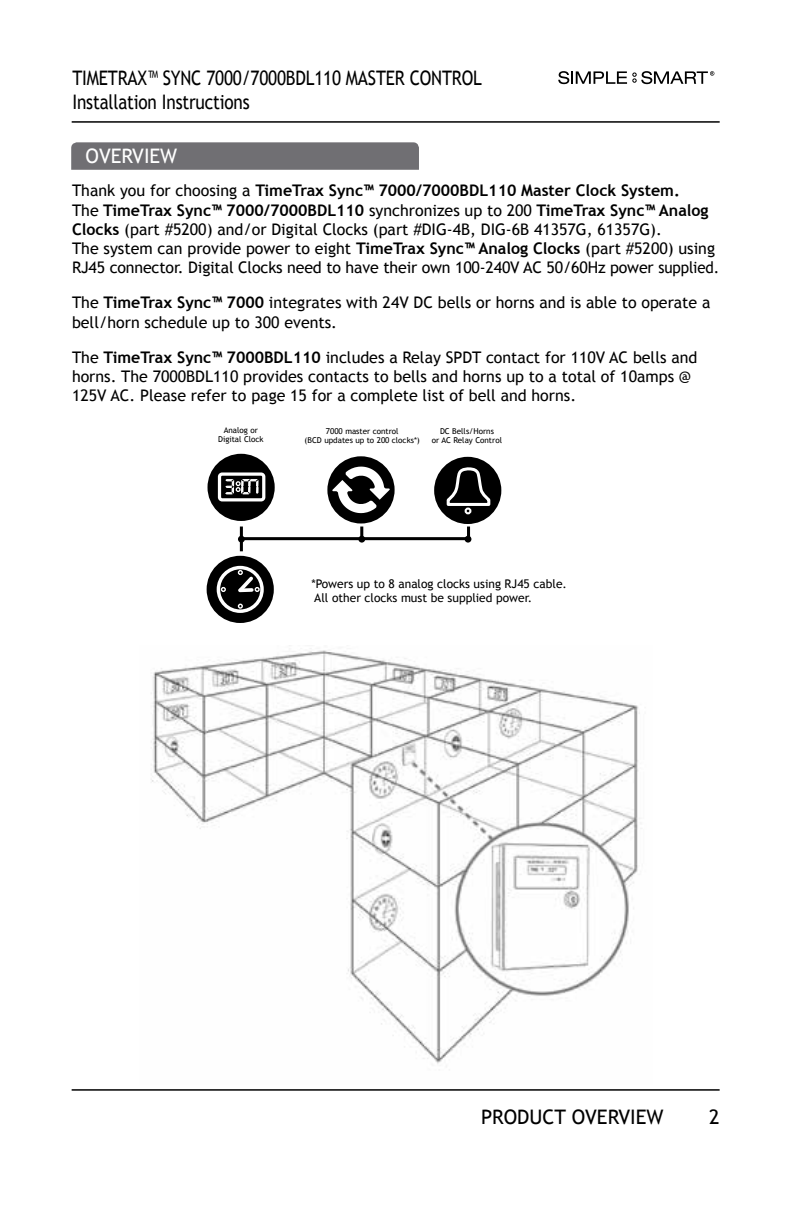
<style>
.page{position:relative;width:792px;height:1224px;background:#fff}
.page>*{position:absolute;margin:0;border:0;box-sizing:border-box;transform-origin:0 0}
.t1{font:20px/24px "Trebuchet MS";letter-spacing:-.01em;color:#000;scale:.86 1}
.t2{font:20px "Trebuchet MS";letter-spacing:-.01em;color:#000}
.t3{font:20px "Trebuchet MS";color:#fff}
.t4{font:16px/19.2px "Trebuchet MS";color:#000}
.t5{font:12px/14.4px "Trebuchet MS";color:#000}
.t6{font:8px/9.2px "Trebuchet MS";color:#000;text-align:center}
.s1{font-weight:700}
</style>
<div class="page">
<hr style="left:72px;top:1089px;width:648px;height:2px;background:#000">
<svg style="left:558px;top:71px;width:156px;height:13px"></svg>
<hr style="left:72px;top:121px;width:648px;height:2px;background:#000">
<img style="left:151px;top:645px;width:489px;height:419px">
<hr style="left:240px;top:527px;width:3px;height:24px;background:#000">
<svg style="left:360px;top:527px;width:3px;height:9px"></svg>
<svg style="left:467px;top:527px;width:3px;height:9px"></svg>
<div style="left:329px;top:457px;width:64px;height:65px;background:#000;border-radius:50%"></div>
<div style="left:327px;top:456px;width:68px;height:68px;border:2px solid #000;border-radius:50%"></div>
<svg style="left:332px;top:467px;width:58px;height:46px"></svg>
<hr style="left:241px;top:537px;width:228px;height:3px;background:#000">
<div style="left:238px;top:536px;width:7px;height:7px;background:#000;border-radius:50%"></div>
<div style="left:358px;top:536px;width:7px;height:7px;background:#000;border-radius:50%"></div>
<div style="left:465px;top:536px;width:6px;height:7px;background:#000;border-radius:50%"></div>
<div style="left:209px;top:455px;width:65px;height:65px;background:#000;border-radius:50%"></div>
<div style="left:208px;top:454px;width:67px;height:67px;border:2px solid #000;border-radius:50%"></div>
<div style="left:218px;top:472px;width:47px;height:29px;border:3px solid #fff;border-radius:3px"></div>
<svg style="left:226px;top:479px;width:32px;height:15px"></svg>
<div style="left:435px;top:458px;width:65px;height:65px;background:#000;border-radius:50%"></div>
<div style="left:434px;top:457px;width:67px;height:67px;border:2px solid #000;border-radius:50%"></div>
<svg style="left:445px;top:466px;width:47px;height:48px"></svg>
<div style="left:208px;top:557px;width:65px;height:65px;background:#000;border-radius:50%"></div>
<div style="left:207px;top:556px;width:67px;height:67px;border:2px solid #000;border-radius:50%"></div>
<div style="left:217px;top:566px;width:47px;height:47px;border:3px solid #fff;border-radius:50%"></div>
<svg style="left:238px;top:604px;width:5px;height:5px"></svg>
<svg style="left:235px;top:570px;width:25px;height:25px"></svg>
<svg style="left:221px;top:587px;width:5px;height:5px"></svg>
<svg style="left:71px;top:142px;width:348px;height:28px;background:#737276"></svg>
<p class="t1" style="left:72px;top:67px;width:478px">TIMETRAX™ SYNC 7000/7000BDL110 MASTER CONTROL<br>Installation Instructions</p>
<p class="t3" style="left:86px;top:144px;width:93px">OVERVIEW</p>
<p class="t4" style="left:72px;top:181px;width:649px">Thank you for choosing a <span class="s1">TimeTrax Sync™ 7000/7000BDL110 Master Clock System.<br></span>The <span class="s1">TimeTrax Sync™ 7000/7000BDL110</span> synchronizes up to 200 <span class="s1">TimeTrax Sync™ Analog Clocks</span> (part #5200) and/or Digital Clocks (part #DIG-4B, DIG-6B 41357G, 61357G).<br>The system can provide power to eight <span class="s1">TimeTrax Sync™ Analog Clocks</span> (part #5200) using RJ45 connector. Digital Clocks need to have their own 100-240V AC 50/60Hz power supplied.</p>
<p class="t4" style="left:72px;top:293px;width:640px">The <span class="s1">TimeTrax Sync™ 7000</span> integrates with 24V DC bells or horns and is able to operate a bell/horn schedule up to 300 events.</p>
<p class="t4" style="left:72px;top:348px;width:627px">The <span class="s1">TimeTrax Sync™ 7000BDL110</span> includes a Relay SPDT contact for 110V AC bells and horns. The 7000BDL110 provides contacts to bells and horns up to a total of 10amps @<br>125V AC. Please refer to page 15 for a complete list of bell and horns.</p>
<p class="t6" style="left:218px;top:426px;width:47px">Analog or<br>Digital Clock</p>
<p class="t6" style="left:305px;top:426px;width:117px">7000 master control<br>(BCD updates up to 200 clocks*)</p>
<p class="t6" style="left:432px;top:426px;width:72px">DC Bells/Horns<br>or AC Relay Control</p>
<p class="t5" style="left:311px;top:576px;width:257px">*Powers up to 8 analog clocks using RJ45 cable.<br>All other clocks must be supplied power.</p>
<p class="t2" style="left:481px;top:1105px;width:184px">PRODUCT OVERVIEW</p>
<p class="t2" style="left:709px;top:1105px;width:12px">2</p>
</div>
